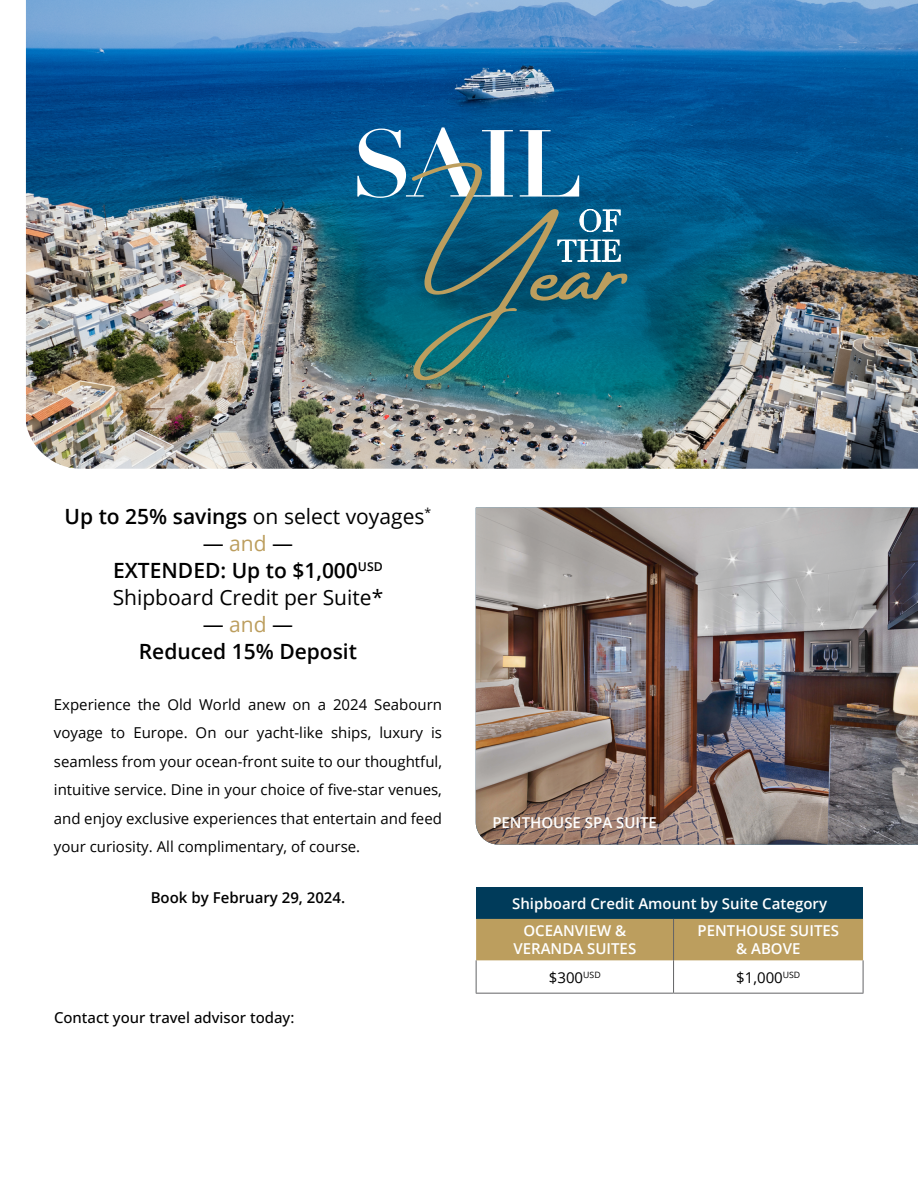
<style>
.page{position:relative;width:918px;height:1188px;background:#fff}
.page>*{position:absolute;margin:0;border:0;box-sizing:border-box;transform-origin:0 0}
.t1{font:21px/27px "Open Sans";color:#000;text-align:center}
.t2{font:600 21px/27px "Open Sans";color:#000;text-align:center}
.t3{font:15px/28.5px "Open Sans";color:#000;text-align:justify}
.t4{font:600 15px/27.3px "Open Sans";color:#fff}
.t5{font:500 15px "Open Sans";color:#000}
.t6{font:600 15px "Open Sans";color:#000}
.s1{font-weight:600}
.s2{color:#bc9e5e}
.s3{font-weight:400}
.s4{font-weight:400;color:#bc9e5e}
</style>
<div class="page">
<img style="left:26px;top:0;width:892px;height:469px">
<img style="left:476px;top:508px;width:442px;height:337px">
<svg style="left:357px;top:127px;width:271px;height:253px;background:#216e89"></svg>
<div style="left:476px;top:888px;width:387px;height:31px;background:#003b5a"></div>
<div style="left:476px;top:919px;width:387px;height:41px;background:#bc9e5e"></div>
<hr style="left:673px;top:919px;width:1px;height:41px;background:#636466">
<hr style="left:476px;top:960px;width:1px;height:33px;background:#636466">
<hr style="left:673px;top:960px;width:1px;height:33px;background:#636466">
<hr style="left:863px;top:960px;width:1px;height:33px;background:#636466">
<hr style="left:476px;top:993px;width:198px;height:1px;background:#636466">
<hr style="left:674px;top:993px;width:189px;height:1px;background:#636466">
<h1 class="t1" style="left:65px;top:502px;width:368px"><span class="s1">Up to 25% savings</span> on select voyages<sup>*</sup></h1>
<h1 class="t1" style="left:113px;top:529px;width:272px">— <span class="s2">and</span> —<br><span class="s1">EXTENDED: Up to $1,000</span><sup>USD<br></sup>Shipboard Credit per Suite*</h1>
<h1 class="t2" style="left:139px;top:610px;width:220px"><span class="s3">—</span> <span class="s4">and</span> <span class="s3">—<br></span>Reduced 15% Deposit</h1>
<p class="t3" style="left:54px;top:690px;width:390px">Experience the Old World anew on a 2024 Seabourn voyage to Europe. On our yacht-like ships, luxury is seamless from your ocean-front suite to our thoughtful, intuitive service. Dine in your choice of five-star venues, and enjoy exclusive experiences that entertain and feed your curiosity. All complimentary, of course.</p>
<p class="t6" style="left:151px;top:887px;width:196px">Book by February 29, 2024.</p>
<p class="t5" style="left:54px;top:1007px;width:242px">Contact your travel advisor today:</p>
<p class="t4" style="left:492px;top:809px;width:166px">PENTHOUSE SPA SUITE</p>
<p class="t4" style="left:523px;top:890px;width:305px;text-indent:-11px">Shipboard Credit Amount by Suite Category<br>OCEANVIEW &amp;</p>
<p class="t4" style="left:513px;top:935px;width:124px">VERANDA SUITES</p>
<p class="t4" style="left:698px;top:922px;width:143px;line-height:18px;text-align:center">PENTHOUSE SUITES &amp; ABOVE</p>
<p class="t3" style="left:549px;top:962px;width:53px">$300<sup>USD</sup></p>
<p class="t3" style="left:736px;top:962px;width:66px">$1,000<sup>USD</sup></p>
</div>
